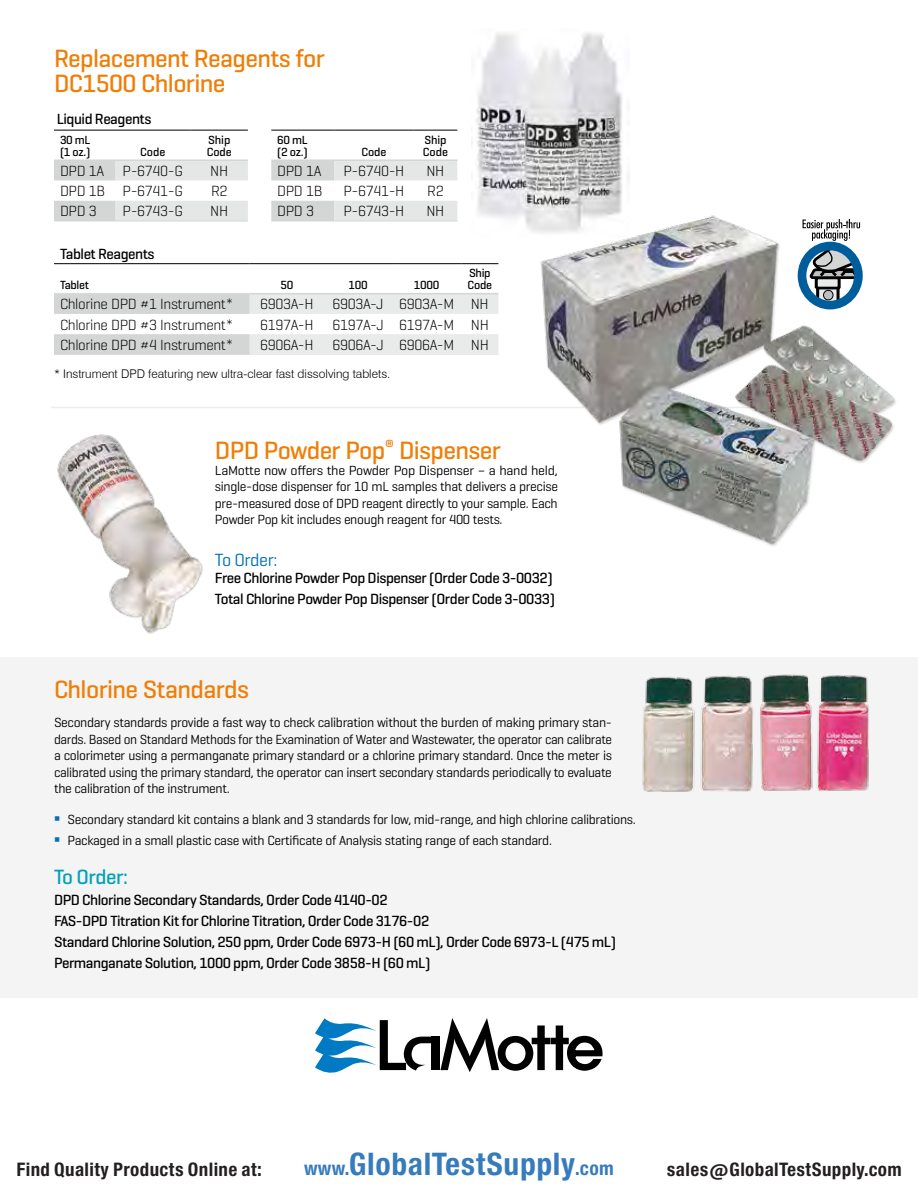
<style>
.page{position:relative;width:918px;height:1188px;background:#fff}
.page>*{position:absolute;margin:0;border:0;box-sizing:border-box;transform-origin:0 0}
.t1{font:29.7px "Europa Gro Nr 2 SBOP Bol Con";letter-spacing:.02em;color:#367bbc}
.t2{font:500 25.5px/25.5px "Geogrotesque";letter-spacing:-.025em;color:#f07e06}
.t3{font:500 21px "Geogrotesque";letter-spacing:-.025em;color:#00a0b9}
.t4{font:18px "Geogrotesque";letter-spacing:-.025em;color:#0070b9}
.t5{font:17.85px "Europa Gro Nr 2 SBOP Bol Con";letter-spacing:.02em;color:#231f20}
.t6{font:500 15px/21.1px "Geogrotesque";letter-spacing:-.03em;color:#000}
.t7{font:300 15px "Geogrotesque";letter-spacing:-.025em;color:#000}
.t8{font:13.5px/16.5px "Geogrotesque";letter-spacing:-.025em;color:#000;text-align:justify}
.t9{font:300 12px "Swiss 721 BT";color:#000}
.t10{font:500 12px/12px "Geogrotesque";letter-spacing:-.025em;color:#000}
.t11{font:500 12px/12px "Geogrotesque";letter-spacing:-.005em;color:#000}
.s1{font-size:18.3px}
</style>
<div class="page">
<hr style="left:51px;top:407px;width:783px;height:1px;background:#d4d5d5">
<img style="left:537px;top:215px;width:359px;height:331px">
<div style="left:0;top:657px;width:918px;height:340px;background:#f4f4f4"></div>
<img style="left:642px;top:674px;width:227px;height:118px">
<img style="left:57px;top:434px;width:146px;height:200px">
<svg style="left:54px;top:161px;width:403px;height:60px"></svg>
<hr style="left:54px;top:130px;width:61px;height:1px;background:#000">
<hr style="left:115px;top:130px;width:76px;height:1px;background:#000">
<hr style="left:191px;top:130px;width:57px;height:1px;background:#000">
<hr style="left:271px;top:130px;width:63px;height:1px;background:#000">
<hr style="left:334px;top:130px;width:80px;height:1px;background:#000">
<hr style="left:414px;top:130px;width:43px;height:1px;background:#000">
<hr style="left:54px;top:159px;width:61px;height:2px;background:#d4d5d5">
<hr style="left:115px;top:159px;width:76px;height:2px;background:#d4d5d5">
<hr style="left:191px;top:159px;width:57px;height:2px;background:#d4d5d5">
<hr style="left:271px;top:159px;width:63px;height:2px;background:#d4d5d5">
<hr style="left:334px;top:159px;width:80px;height:2px;background:#d4d5d5">
<hr style="left:414px;top:159px;width:43px;height:2px;background:#d4d5d5">
<hr style="left:54px;top:221px;width:61px;height:1px;background:#d4d5d5">
<hr style="left:115px;top:221px;width:76px;height:1px;background:#d4d5d5">
<hr style="left:191px;top:221px;width:57px;height:1px;background:#d4d5d5">
<hr style="left:271px;top:221px;width:63px;height:1px;background:#d4d5d5">
<hr style="left:334px;top:221px;width:80px;height:1px;background:#d4d5d5">
<hr style="left:414px;top:221px;width:43px;height:1px;background:#d4d5d5">
<svg style="left:54px;top:294px;width:444px;height:60px"></svg>
<hr style="left:54px;top:263px;width:196px;height:1px;background:#000">
<hr style="left:250px;top:263px;width:74px;height:1px;background:#000">
<hr style="left:324px;top:263px;width:68px;height:1px;background:#000">
<hr style="left:392px;top:263px;width:69px;height:1px;background:#000">
<hr style="left:461px;top:263px;width:37px;height:1px;background:#000">
<hr style="left:54px;top:293px;width:196px;height:1px;background:#d8d9d9">
<hr style="left:250px;top:293px;width:74px;height:1px;background:#d4d5d5">
<hr style="left:324px;top:293px;width:68px;height:1px;background:#d4d5d5">
<hr style="left:392px;top:293px;width:69px;height:1px;background:#d4d5d5">
<hr style="left:461px;top:293px;width:37px;height:1px;background:#d4d5d5">
<hr style="left:54px;top:354px;width:196px;height:1px;background:#d8d9d9">
<hr style="left:250px;top:354px;width:74px;height:1px;background:#e9eaea">
<hr style="left:324px;top:354px;width:68px;height:1px;background:#e9eaea">
<hr style="left:392px;top:354px;width:69px;height:1px;background:#e9eaea">
<hr style="left:461px;top:354px;width:37px;height:1px;background:#e9eaea">
<img style="left:472px;top:32px;width:158px;height:205px">
<div style="left:798px;top:242px;width:65px;height:67px;border:9px solid #005d9c;border-radius:50%"></div>
<svg style="left:803px;top:219px;width:60px;height:89px"></svg>
<div style="left:431px;top:1037px;width:8px;height:33px;background:#000"></div>
<svg style="left:315px;top:1018px;width:116px;height:55px"></svg>
<svg style="left:440px;top:1018px;width:163px;height:54px"></svg>
<h2 class="t2" style="left:54px;top:45px;width:272px">Replacement Reagents for<br>DC1500 Chlorine</h2>
<p class="t6" style="left:57px;top:108px;width:96px">Liquid Reagents</p>
<p class="t10" style="left:60px;top:133px;width:32px">30 mL (1 oz.)</p>
<p class="t10" style="left:140px;top:145px;width:27px">Code</p>
<p class="t11" style="left:207px;top:133px;width:27px">Ship<br>Code</p>
<p class="t10" style="left:277px;top:133px;width:32px">60 mL (2 oz.)</p>
<p class="t10" style="left:361px;top:145px;width:27px">Code</p>
<p class="t11" style="left:423px;top:133px;width:27px">Ship<br>Code</p>
<p class="t7" style="left:60px;top:162px;width:124px">DPD 1A P-6740-G</p>
<p class="t7" style="left:210px;top:162px;width:19px">NH</p>
<p class="t7" style="left:277px;top:162px;width:46px">DPD 1A</p>
<p class="t7" style="left:343px;top:162px;width:62px">P-6740-H</p>
<p class="t7" style="left:427px;top:162px;width:19px">NH</p>
<p class="t7" style="left:60px;top:182px;width:124px">DPD 1B P-6741-G</p>
<p class="t7" style="left:211px;top:182px;width:18px">R2</p>
<p class="t7" style="left:277px;top:182px;width:47px">DPD 1B</p>
<p class="t7" style="left:343px;top:182px;width:62px">P-6741-H</p>
<p class="t7" style="left:427px;top:182px;width:18px">R2</p>
<p class="t7" style="left:60px;top:202px;width:38px">DPD 3</p>
<p class="t7" style="left:123px;top:202px;width:62px">P-6743-G</p>
<p class="t7" style="left:210px;top:202px;width:19px">NH</p>
<p class="t7" style="left:277px;top:202px;width:38px">DPD 3</p>
<p class="t7" style="left:343px;top:202px;width:62px">P-6743-H</p>
<p class="t7" style="left:427px;top:202px;width:19px">NH</p>
<p class="t6" style="left:60px;top:243px;width:96px">Tablet Reagents</p>
<p class="t10" style="left:60px;top:279px;width:31px">Tablet</p>
<p class="t10" style="left:280px;top:279px;width:14px">50</p>
<p class="t10" style="left:348px;top:279px;width:21px">100</p>
<p class="t10" style="left:414px;top:279px;width:27px">1000</p>
<p class="t10" style="left:468px;top:267px;width:26px">Ship<br>Code</p>
<p class="t7" style="left:60px;top:295px;width:175px">Chlorine DPD #1 Instrument*</p>
<p class="t7" style="left:260px;top:295px;width:55px">6903A-H</p>
<p class="t7" style="left:332px;top:295px;width:158px">6903A-J 6903A-M NH</p>
<p class="t7" style="left:60px;top:315px;width:175px">Chlorine DPD #3 Instrument*</p>
<p class="t7" style="left:260px;top:315px;width:230px">6197A-H 6197A-J 6197A-M NH</p>
<p class="t7" style="left:60px;top:335px;width:175px">Chlorine DPD #4 Instrument*</p>
<p class="t7" style="left:260px;top:335px;width:55px">6906A-H</p>
<p class="t7" style="left:332px;top:335px;width:158px">6906A-J 6906A-M NH</p>
<p class="t9" style="left:54px;top:367px;width:338px">* Instrument DPD featuring new ultra-clear fast dissolving tablets.</p>
<h2 class="t2" style="left:215px;top:437px;width:287px">DPD Powder Pop<sup>®</sup> Dispenser</h2>
<p class="t8" style="left:215px;top:461px;width:345px">LaMotte now offers the Powder Pop Dispenser – a hand held, single-dose dispenser for 10 mL samples that delivers a precise pre-measured dose of DPD reagent directly to your sample. Each Powder Pop kit includes enough reagent for 400 tests.</p>
<h3 class="t4" style="left:215px;top:549px;width:64px">To Order:</h3>
<p class="t6" style="left:215px;top:567px;width:342px">Free Chlorine Powder Pop Dispenser (Order Code 3-0032)<br>Total Chlorine Powder Pop Dispenser (Order Code 3-0033)</p>
<h2 class="t2" style="left:54px;top:676px;width:196px">Chlorine Standards</h2>
<p class="t8" style="left:54px;top:714px;width:560px">Secondary standards provide a fast way to check calibration without the burden of making primary stan&shy;dards. Based on Standard Methods for the Examination of Water and Wastewater, the operator can calibrate a colorimeter using a permanganate primary standard or a chlorine primary standard. Once the meter is calibrated using the primary standard, the operator can insert secondary standards periodically to evaluate the calibration of the instrument.</p>
<p class="t8" style="left:68px;top:808px;width:570px;line-height:21px">Secondary standard kit contains a blank and 3 standards for low, mid-range, and high chlorine calibrations.<br>Packaged in a small plastic case with Certificate of Analysis stating range of each standard.</p>
<h3 class="t3" style="left:54px;top:863px;width:75px">To Order:</h3>
<p class="t6" style="left:54px;top:889px;width:564px">DPD Chlorine Secondary Standards, Order Code 4140-02<br>FAS-DPD Titration Kit for Chlorine Titration, Order Code 3176-02<br>Standard Chlorine Solution, 250 ppm, Order Code 6973-H (60 mL), Order Code 6973-L (475 mL)<br>Permanganate Solution, 1000 ppm, Order Code 3858-H (60 mL)</p>
<h3 class="t5" style="left:16px;top:1159px;width:247px">Find Quality Products Online at:</h3>
<h1 class="t1" style="left:304px;top:1147px;width:311px"><span class="s1">www.</span>GlobalTestSupply<span class="s1">.com</span></h1>
<h3 class="t5" style="left:667px;top:1159px;width:236px">sales@GlobalTestSupply.com</h3>
</div>
